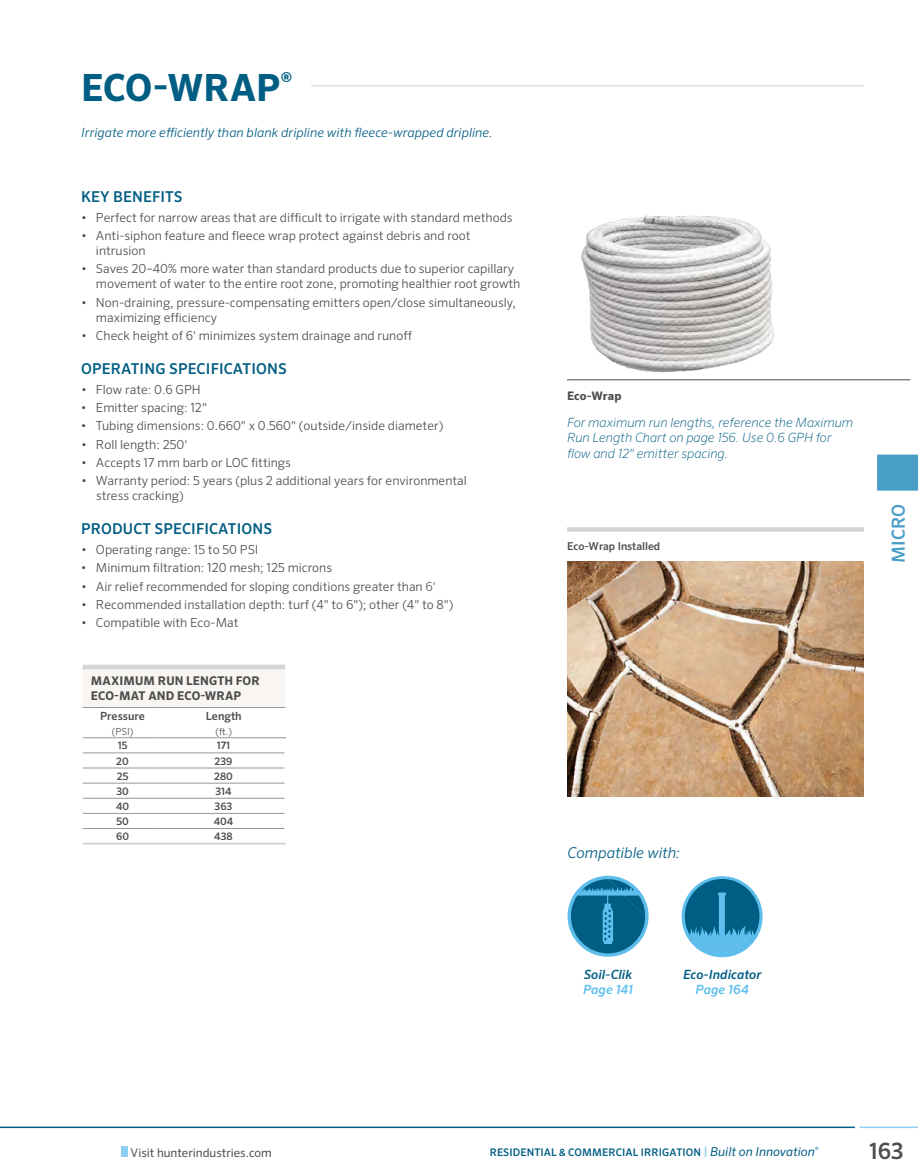
<style>
.page{position:relative;width:918px;height:1175px;background:#fff}
.page>*{position:absolute;margin:0;border:0;box-sizing:border-box;transform-origin:0 0}
.t1{font:700 37.5px "Sero Pro";letter-spacing:-.005em;color:#005d83}
.t2{font:500 22.5px "Sero Pro";color:#4c4d4d}
.t3{font:500 18px "Sero Pro";letter-spacing:.01em;color:#479ec7}
.t4{font:500 15px "Sero Pro";letter-spacing:.01em;color:#005d83}
.t5{font:italic 300 15px "Sero Pro";letter-spacing:-.005em;color:#005d83}
.t6{font:italic 200 12.75px/15.3px "Sero Pro";color:#005d83}
.t7{font:italic 300 12.75px "Sero Pro";letter-spacing:.005em;color:#005d83}
.t8{font:italic 500 12.75px "Sero Pro";letter-spacing:.005em;color:#005d83}
.t9{font:italic 500 12.75px "Sero Pro";letter-spacing:.005em;color:#5cbfed}
.t10{font:300 12.45px/15px "Sero Pro";color:#4c4d4d}
.t11{font:700 12px/15px "Sero Pro";letter-spacing:.01em;color:#4c4d4d}
.t12{font:12px "Sero Pro";color:#4c4d4d}
.t13{font:700 11.7px "Sero Pro";letter-spacing:.01em;color:#4c4d4d}
.t14{font:500 11.25px "Sero Pro";color:#4c4d4d}
.t15{font:500 10.8px "Sero Pro";color:#4c4d4d}
.t16{font:500 10.5px "Sero Pro";letter-spacing:.01em;color:#005d83}
.t17{font:500 10.35px "Sero Pro";color:#4c4d4d}
.t18{font:300 9.75px "Sero Pro";color:#4c4d4d}
.s1{color:#5f6060}
.s2{font-size:12px;color:#95d1f3}
.s3{font-weight:400;font-style:italic;font-size:12.3px}
</style>
<div class="page">
<hr style="left:81px;top:85px;width:783px;height:1px;background:#d5d2d0">
<div style="left:122px;top:1146px;width:6px;height:10px;background:#8dcef2"></div>
<hr style="left:0;top:1126px;width:855px;height:2px;background:#005d83">
<hr style="left:860px;top:1126px;width:58px;height:2px;background:#8dcef2">
<div style="left:877px;top:454px;width:41px;height:36px;background:#479ec7"></div>
<div style="left:81px;top:47px;width:229px;height:53px;background:#fff"></div>
<img style="left:580px;top:215px;width:195px;height:158px">
<hr style="left:567px;top:379px;width:343px;height:1px;background:#4c4d4d">
<img style="left:567px;top:561px;width:297px;height:235px">
<hr style="left:567px;top:527px;width:297px;height:4px;background:#d4d5d5">
<svg style="left:568px;top:875px;width:81px;height:81px"></svg>
<svg style="left:682px;top:876px;width:81px;height:81px"></svg>
<div style="left:685px;top:879px;width:74px;height:74px;background:#005d83;border-radius:50%"></div>
<div style="left:719px;top:893px;width:6px;height:42px;background:#60beec;border-radius:3px"></div>
<svg style="left:718px;top:892px;width:8px;height:3px"></svg>
<svg style="left:690px;top:924px;width:65px;height:30px"></svg>
<div style="left:83px;top:667px;width:202px;height:40px;background:#f8f5f2"></div>
<hr style="left:83px;top:842px;width:73px;height:2px;background:#d5d2d0">
<hr style="left:156px;top:842px;width:130px;height:2px;background:#d5d2d0">
<div style="left:83px;top:664px;width:73px;height:5px;background:#d4d5d5"></div>
<div style="left:156px;top:664px;width:129px;height:5px;background:#d4d5d5"></div>
<svg style="left:83px;top:707px;width:203px;height:122px"></svg>
<hr style="left:83px;top:707px;width:73px;height:1px;background:#969798">
<hr style="left:156px;top:707px;width:129px;height:1px;background:#969798">
<hr style="left:83px;top:737px;width:73px;height:1px;background:#969798">
<hr style="left:156px;top:737px;width:130px;height:1px;background:#969798">
<hr style="left:83px;top:752px;width:73px;height:1px;background:#969798">
<hr style="left:156px;top:752px;width:128px;height:1px;background:#969798">
<hr style="left:83px;top:767px;width:73px;height:1px;background:#969798">
<hr style="left:156px;top:767px;width:128px;height:1px;background:#969798">
<hr style="left:83px;top:783px;width:73px;height:1px;background:#969798">
<hr style="left:156px;top:783px;width:128px;height:1px;background:#969798">
<hr style="left:83px;top:798px;width:73px;height:1px;background:#969798">
<hr style="left:156px;top:798px;width:128px;height:1px;background:#969798">
<hr style="left:83px;top:813px;width:73px;height:1px;background:#969798">
<hr style="left:156px;top:813px;width:128px;height:1px;background:#969798">
<hr style="left:83px;top:828px;width:73px;height:1px;background:#969798">
<hr style="left:156px;top:828px;width:128px;height:1px;background:#969798">
<h1 class="t1" style="left:81px;top:64px;width:213px">ECO-WRAP<sup>®</sup></h1>
<p class="t7" style="left:81px;top:125px;width:413px">Irrigate more efficiently than blank dripline with fleece-wrapped dripline.</p>
<p class="t4" style="left:81px;top:187px;width:103px">KEY BENEFITS</p>
<p class="t10" style="left:81px;top:210px;width:433px">• Perfect for narrow areas that are difficult to irrigate with standard methods</p>
<p class="t10" style="left:96px;top:228px;width:376px;text-indent:-15px">• Anti-siphon feature and fleece wrap protect against debris and root intrusion</p>
<p class="t10" style="left:96px;top:261px;width:426px;text-indent:-15px">• Saves 20–40% more water than standard products due to superior capillary movement of water to the entire root zone, promoting healthier root growth</p>
<p class="t10" style="left:96px;top:295px;width:422px;text-indent:-15px">• Non-draining, pressure-compensating emitters open/close simultaneously, maximizing efficiency</p>
<p class="t10" style="left:81px;top:328px;width:332px">• Check height of 6' minimizes system drainage and runoff</p>
<p class="t4" style="left:81px;top:359px;width:207px">OPERATING SPECIFICATIONS</p>
<p class="t10" style="left:81px;top:382px;width:121px">• Flow rate: 0.6 GPH</p>
<p class="t10" style="left:81px;top:400px;width:128px">• Emitter spacing: 12"</p>
<p class="t10" style="left:81px;top:418px;width:364px">• Tubing dimensions: 0.660" x 0.560" (outside/inside diameter)</p>
<p class="t10" style="left:81px;top:436px;width:108px">• Roll length: 250'</p>
<p class="t10" style="left:81px;top:455px;width:211px">• Accepts 17 mm barb or LOC fittings</p>
<p class="t10" style="left:96px;top:473px;width:372px;text-indent:-15px">• Warranty period: 5 years (plus 2 additional years for environmental stress cracking)</p>
<p class="t4" style="left:81px;top:519px;width:193px">PRODUCT SPECIFICATIONS</p>
<p class="t10" style="left:81px;top:542px;width:179px">• Operating range: 15 to 50 PSI</p>
<p class="t10" style="left:81px;top:560px;width:253px">• Minimum filtration: 120 mesh; 125 microns</p>
<p class="t10" style="left:81px;top:578px;width:356px">• Air relief recommended for sloping conditions greater than <span class="s1">6'</span></p>
<p class="t10" style="left:81px;top:597px;width:374px">• Recommended installation depth: turf (4" to 6"); other (4" to 8")</p>
<p class="t10" style="left:81px;top:615px;width:159px">• Compatible with Eco-Mat</p>
<p class="t11" style="left:91px;top:674px;width:171px">MAXIMUM RUN LENGTH FOR<br>ECO-MAT AND ECO-WRAP</p>
<p class="t14" style="left:100px;top:708px;width:46px">Pressure</p>
<p class="t18" style="left:112px;top:725px;width:23px">(PSI)</p>
<p class="t14" style="left:206px;top:708px;width:37px">Length</p>
<p class="t18" style="left:216px;top:725px;width:18px">(ft.)</p>
<p class="t17" style="left:118px;top:739px;width:11px">15</p>
<p class="t17" style="left:217px;top:739px;width:15px">171</p>
<p class="t17" style="left:116px;top:754px;width:14px">20</p>
<p class="t17" style="left:214px;top:754px;width:19px">239</p>
<p class="t17" style="left:117px;top:769px;width:13px">25</p>
<p class="t17" style="left:214px;top:769px;width:20px">280</p>
<p class="t17" style="left:116px;top:785px;width:14px">30</p>
<p class="t17" style="left:215px;top:785px;width:18px">314</p>
<p class="t17" style="left:116px;top:800px;width:15px">40</p>
<p class="t17" style="left:215px;top:800px;width:19px">363</p>
<p class="t17" style="left:116px;top:815px;width:14px">50</p>
<p class="t17" style="left:214px;top:815px;width:21px">404</p>
<p class="t17" style="left:116px;top:830px;width:14px">60</p>
<p class="t17" style="left:214px;top:830px;width:20px">438</p>
<p class="t13" style="left:567px;top:389px;width:56px">Eco-Wrap</p>
<p class="t6" style="left:567px;top:415px;width:288px">For maximum run lengths, reference the Maximum<br>Run Length Chart on page 156. Use 0.6 GPH for flow and 12" emitter spacing.</p>
<p class="t15" style="left:567px;top:540px;width:95px">Eco-Wrap Installed</p>
<h3 class="t3" style="left:888px;top:563px;width:61px;rotate:-90deg">MICRO</h3>
<p class="t5" style="left:568px;top:843px;width:114px">Compatible with:</p>
<p class="t8" style="left:584px;top:967px;width:50px">Soil-Clik</p>
<p class="t9" style="left:583px;top:982px;width:52px">Page 141</p>
<p class="t8" style="left:683px;top:967px;width:80px">Eco-Indicator</p>
<p class="t9" style="left:696px;top:982px;width:55px">Page 164</p>
<p class="t12" style="left:131px;top:1145px;width:143px">Visit hunterindustries.com</p>
<p class="t16" style="left:490px;top:1146px;width:330px">RESIDENTIAL &amp; COMMERCIAL IRRIGATION <span class="s2">|</span> <span class="s3">Built on Innovation</span><sup>®</sup></p>
<h2 class="t2" style="left:869px;top:1137px;width:36px">163</h2>
</div>
